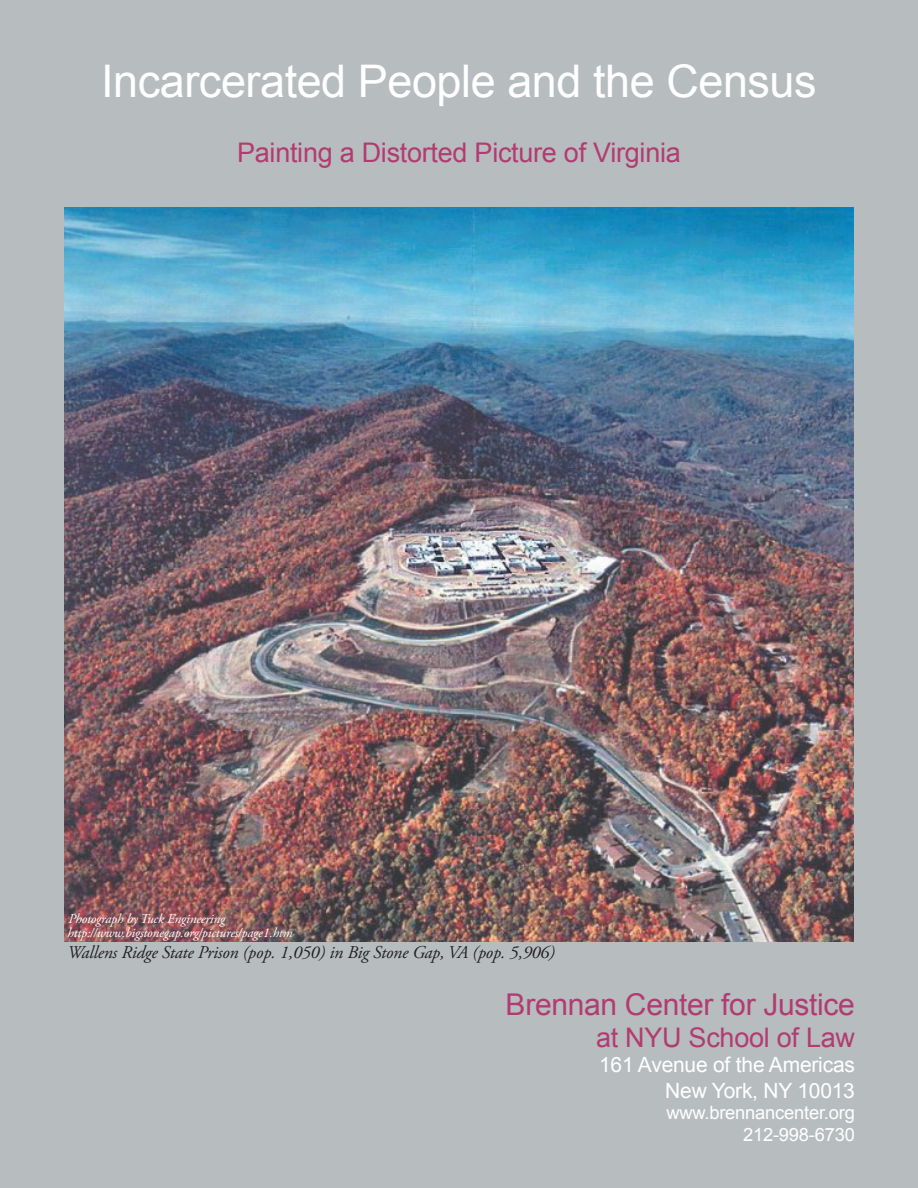
<style>
.page{position:relative;width:918px;height:1188px;background:#b7bdbf}
.page>*{position:absolute;margin:0;border:0;box-sizing:border-box;transform-origin:0 0}
.t1{font:45px "Arial";letter-spacing:-.01em;color:#fff}
.t2{font:30px "Arial";letter-spacing:-.01em;color:#b23b71}
.t3{font:27px "Arial";letter-spacing:-.01em;color:#b23b71}
.t4{font:21px/25.2px "Arial";letter-spacing:-.01em;color:#fff;text-align:right}
.t5{font:18.3px/21.9px "Arial";letter-spacing:-.01em;color:#fff;text-align:right}
.t6{font:italic 18px "Adobe Garamond Pro";letter-spacing:-.01em;color:#231f20}
.t7{font:italic 13.5px "Adobe Garamond Pro";letter-spacing:-.01em;color:#fff}
</style>
<div class="page">
<img style="left:65px;top:207px;width:788px;height:734px">
<h1 class="t1" style="left:101px;top:56px;width:717px">Incarcerated People and the Census</h1>
<h3 class="t3" style="left:237px;top:137px;width:445px">Painting a Distorted Picture of Virginia</h3>
<p class="t7" style="left:68px;top:911px;width:158px">Photograph by Tuck Engineering</p>
<p class="t7" style="left:68px;top:925px;width:227px">http://www.bigstonegap.org/pictures/page1.htm</p>
<h3 class="t6" style="left:68px;top:942px;width:489px">Wallens Ridge State Prison (pop. 1,050) in Big Stone Gap, VA (pop. 5,906)</h3>
<h2 class="t2" style="left:506px;top:987px;width:351px">Brennan Center for Justice</h2>
<h3 class="t3" style="left:596px;top:1022px;width:260px">at NYU School of Law</h3>
<h3 class="t4" style="left:599px;top:1052px;width:257px">161 Avenue of the Americas<br>New York, NY 10013</h3>
<h3 class="t5" style="left:666px;top:1102px;width:190px">www.brennancenter.org<br>212-998-6730</h3>
</div>
